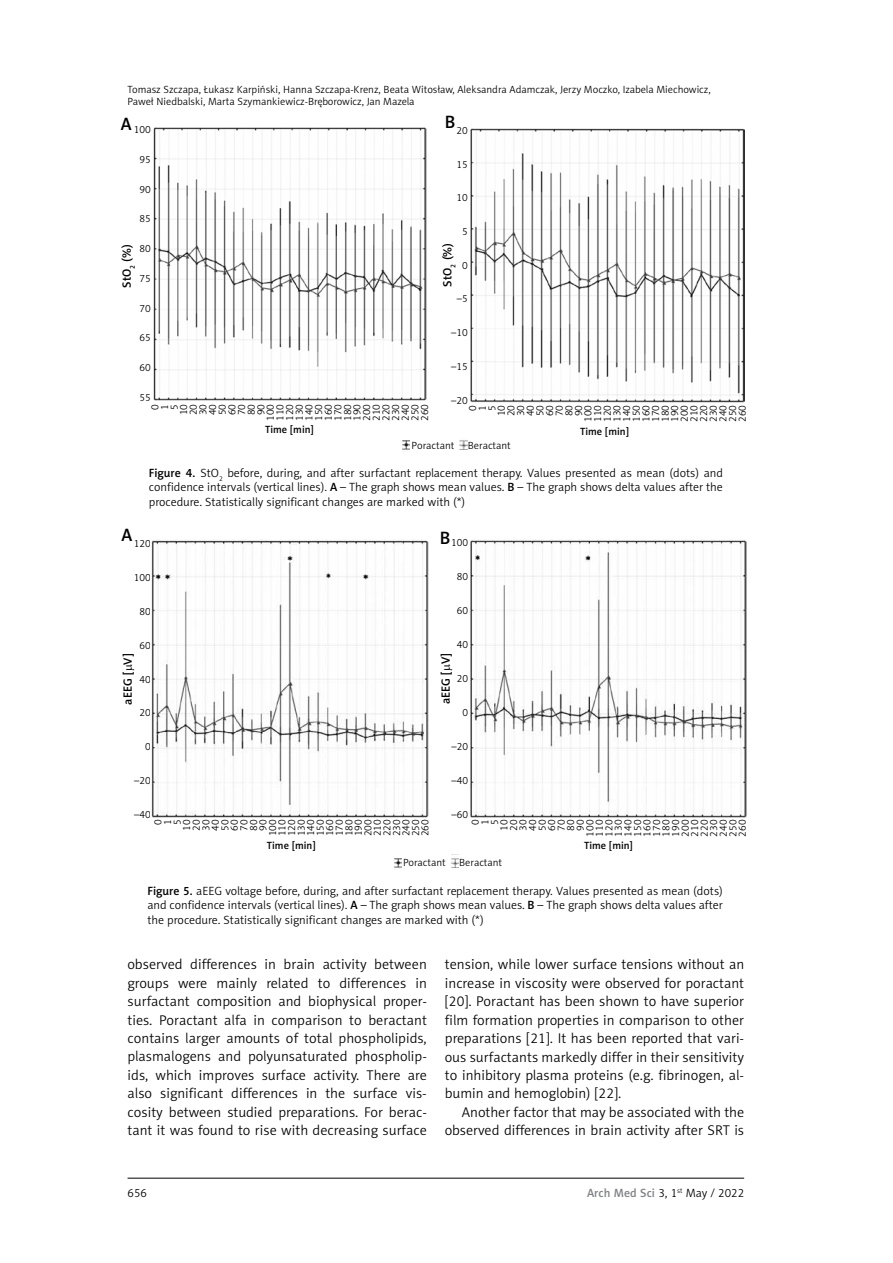
<style>
.page{position:relative;width:893px;height:1263px;background:#fff}
.page>*{position:absolute;margin:0;border:0;box-sizing:border-box;transform-origin:0 0}
.t1{font:18px "Naomi Sans EFN Medium";color:#000}
.t2{font:14.25px/18.5px "Naomi Sans EFN Light";color:#000;text-align:justify}
.t3{font:12px/14.4px "Naomi Sans EFN Light";color:#000;text-align:justify}
.t4{font:12px "Naomi Sans EFN Medium";color:#000}
.t5{font:10.5px/9.6px "Naomi Sans EFN Light";color:#000;text-align:right}
.t6{font:10.5px "Naomi Sans EFN Medium";color:#000}
.s1{font-family:"Naomi Sans EFN Medium"}
.s2{font-family:"Naomi Sans EFN Medium";color:#808285}
</style>
<div class="page">
<hr style="left:128px;top:1178px;width:616px;height:1px;background:#000">
<img style="left:153px;top:127px;width:274px;height:274px">
<img style="left:470px;top:128px;width:274px;height:274px">
<img style="left:151px;top:540px;width:278px;height:278px">
<img style="left:470px;top:540px;width:277px;height:277px">
<svg style="left:403px;top:441px;width:7px;height:9px"></svg>
<svg style="left:460px;top:440px;width:7px;height:9px"></svg>
<svg style="left:394px;top:858px;width:7px;height:10px"></svg>
<svg style="left:451px;top:858px;width:7px;height:9px"></svg>
<p class="t5" style="left:128px;top:83px;width:585px;line-height:12.6px;text-align:left">Tomasz Szczapa, Łukasz Karpiński, Hanna Szczapa-Krenz, Beata Witosław, Aleksandra Adamczak, Jerzy Moczko, Izabela Miechowicz,<br>Paweł Niedbalski, Marta Szymankiewicz-Bręborowicz, Jan Mazela</p>
<p class="t1" style="left:121px;top:113px;width:12px">A</p>
<p class="t5" style="left:134px;top:125px;width:19px">100</p>
<p class="t5" style="left:139px;top:154px;width:13px">95</p>
<p class="t5" style="left:139px;top:184px;width:13px">90</p>
<p class="t5" style="left:139px;top:214px;width:13px">85</p>
<p class="t5" style="left:139px;top:244px;width:13px">80</p>
<p class="t5" style="left:139px;top:274px;width:13px">75</p>
<p class="t5" style="left:139px;top:303px;width:13px">70</p>
<p class="t5" style="left:139px;top:333px;width:13px">65</p>
<p class="t5" style="left:139px;top:363px;width:13px">60</p>
<p class="t5" style="left:139px;top:393px;width:13px">55</p>
<p class="t4" style="left:120px;top:288px;width:45px;rotate:-90deg">StO<sub>2</sub> (%)</p>
<p class="t5" style="left:150px;top:421px;width:19px;rotate:-90deg">0<br>1<br>5<br>10<br>20<br>30<br>40<br>50<br>60<br>70<br>80<br>90<br>100<br>110<br>120<br>130<br>140<br>150<br>160<br>170<br>180<br>190<br>200<br>210<br>220<br>230<br>240<br>250<br>260</p>
<p class="t6" style="left:265px;top:423px;width:50px">Time [min]</p>
<p class="t1" style="left:445px;top:111px;width:12px">B</p>
<p class="t5" style="left:456px;top:126px;width:13px">20</p>
<p class="t5" style="left:456px;top:159px;width:13px">15</p>
<p class="t5" style="left:456px;top:193px;width:13px">10</p>
<p class="t5" style="left:462px;top:227px;width:7px">5</p>
<p class="t5" style="left:462px;top:260px;width:7px">0</p>
<p class="t5" style="left:457px;top:294px;width:12px">–5</p>
<p class="t5" style="left:451px;top:328px;width:18px">–10</p>
<p class="t5" style="left:451px;top:362px;width:18px">–15</p>
<p class="t5" style="left:451px;top:395px;width:18px">–20</p>
<p class="t4" style="left:440px;top:287px;width:45px;rotate:-90deg">StO<sub>2</sub> (%)</p>
<p class="t5" style="left:468px;top:422px;width:19px;rotate:-90deg">0<br>1<br>5<br>10<br>20<br>30<br>40<br>50<br>60<br>70<br>80<br>90<br>100<br>110<br>120<br>130<br>140<br>150<br>160<br>170<br>180<br>190<br>200<br>210<br>220<br>230<br>240<br>250<br>260</p>
<p class="t6" style="left:580px;top:425px;width:50px">Time [min]</p>
<p class="t5" style="left:412px;top:440px;width:44px">Poractant</p>
<p class="t5" style="left:468px;top:440px;width:44px">Beractant</p>
<p class="t3" style="left:149px;top:466px;width:576px"><span class="s1">Figure 4.</span> StO<sub>2</sub> before, during, and after surfactant replacement therapy. Values presented as mean (dots) and confidence intervals (vertical lines). <span class="s1">A</span> – The graph shows mean values. <span class="s1">B</span> – The graph shows delta values after the procedure. Statistically significant changes are marked with (*)</p>
<p class="t1" style="left:122px;top:524px;width:12px">A</p>
<p class="t1" style="left:440px;top:528px;width:12px">B</p>
<p class="t5" style="left:451px;top:537px;width:19px">100</p>
<p class="t5" style="left:457px;top:571px;width:13px">80</p>
<p class="t5" style="left:457px;top:605px;width:13px">60</p>
<p class="t5" style="left:457px;top:639px;width:13px">40</p>
<p class="t5" style="left:457px;top:673px;width:13px">20</p>
<p class="t5" style="left:462px;top:707px;width:7px">0</p>
<p class="t5" style="left:452px;top:741px;width:18px">–20</p>
<p class="t5" style="left:452px;top:775px;width:18px">–40</p>
<p class="t5" style="left:452px;top:809px;width:18px">–60</p>
<p class="t5" style="left:134px;top:539px;width:19px">120</p>
<p class="t5" style="left:134px;top:573px;width:19px">100</p>
<p class="t5" style="left:139px;top:607px;width:13px">80</p>
<p class="t5" style="left:139px;top:640px;width:13px">60</p>
<p class="t5" style="left:139px;top:674px;width:13px">40</p>
<p class="t5" style="left:139px;top:708px;width:13px">20</p>
<p class="t5" style="left:145px;top:742px;width:7px">0</p>
<p class="t5" style="left:134px;top:775px;width:18px">–20</p>
<p class="t5" style="left:134px;top:809px;width:18px">–40</p>
<p class="t4" style="left:120px;top:705px;width:52px;rotate:-90deg">aEEG [ V]</p>
<p class="t4" style="left:439px;top:704px;width:52px;rotate:-90deg">aEEG [ V]</p>
<p class="t5" style="left:153px;top:836px;width:19px;rotate:-90deg">0<br>1<br>5<br>10<br>20<br>30<br>40<br>50<br>60<br>70<br>80<br>90<br>100<br>110<br>120<br>130<br>140<br>150<br>160<br>170<br>180<br>190<br>200<br>210<br>220<br>230<br>240<br>250<br>260</p>
<p class="t5" style="left:471px;top:837px;width:19px;rotate:-90deg">0<br>1<br>5<br>10<br>20<br>30<br>40<br>50<br>60<br>70<br>80<br>90<br>100<br>110<br>120<br>130<br>140<br>150<br>160<br>170<br>180<br>190<br>200<br>210<br>220<br>230<br>240<br>250<br>260</p>
<p class="t6" style="left:267px;top:839px;width:50px">Time [min]</p>
<p class="t6" style="left:584px;top:839px;width:50px">Time [min]</p>
<p class="t5" style="left:403px;top:858px;width:44px">Poractant</p>
<p class="t5" style="left:459px;top:858px;width:44px">Beractant</p>
<p class="t3" style="left:147px;top:883px;width:577px"><span class="s1">Figure 5.</span> aEEG voltage before, during, and after surfactant replacement therapy. Values presented as mean (dots) and confidence intervals (vertical lines). <span class="s1">A</span> – The graph shows mean values. <span class="s1">B</span> – The graph shows delta values after the procedure. Statistically significant changes are marked with (*)</p>
<p class="t2" style="left:128px;top:955px;width:301px">observed differences in brain activity between groups were mainly related to differences in surfactant composition and biophysical proper&shy;ties. Poractant alfa in comparison to beractant contains larger amounts of total phospholipids, plasmalogens and polyunsaturated phospholip&shy;ids, which improves surface activity. There are also significant differences in the surface vis&shy;cosity between studied preparations. For berac&shy;tant it was found to rise with decreasing surface</p>
<p class="t2" style="left:445px;top:955px;width:301px">tension, while lower surface tensions without an increase in viscosity were observed for poractant [20]. Poractant has been shown to have superior fi lm formation properties in comparison to other preparations [21]. It has been reported that vari&shy;ous surfactants markedly differ in their sensitivity to inhibitory plasma proteins (e.g. fibrinogen, al&shy;bumin and hemoglobin) [22].</p>
<p class="t2" style="left:445px;top:1103px;width:301px;text-align:right">Another factor that may be associated with the observed differences in brain activity after SRT is</p>
<p class="t3" style="left:128px;top:1186px;width:21px">656</p>
<p class="t3" style="left:587px;top:1186px;width:159px"><span class="s2">Arch Med Sci</span> 3, 1<sup>st</sup> May / 2022</p>
</div>
